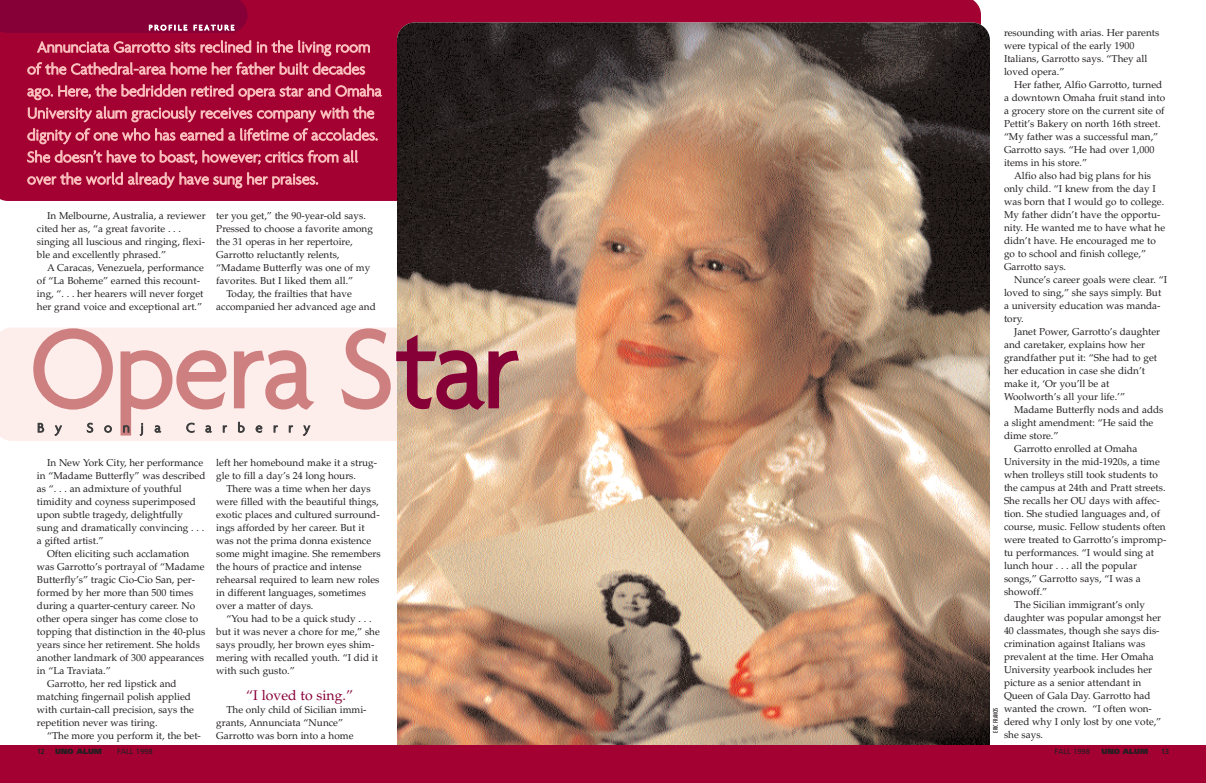
<style>
.page{position:relative;width:1206px;height:783px;background:#fff}
.page>*{position:absolute;margin:0;border:0;box-sizing:border-box;transform-origin:0 0}
.t1{font:300 117.8px "Agenda";letter-spacing:-.01em;color:#ce7f7f}
.t2{font:300 16px/22px "Agenda";letter-spacing:-.005em;color:#f9bebb}
.t3{font:14px "Palatino";color:#860037}
.t4{font:300 14px "Agenda";letter-spacing:.755em;color:#3e3e3f}
.t5{font:10px/13px "Palatino";color:#231f20}
.t6{font:300 7.8px "Agenda";letter-spacing:.27em;color:#fff}
.t7{font:7.5px "Frutiger";color:#231f20}
.t8{font:900 7.5px "Frutiger";color:#231f20}
.t9{font:700 7.5px "Frutiger";color:#231f20;scale:.95 1}
.t10{font:condensed 6px "Futura";color:#231f20}
.s1{color:#860037}
</style>
<div class="page">
<div style="left:0;top:327px;width:397px;height:114px;background:#fdeeec"></div>
<div style="left:0;top:0;width:981px;height:201px;background:#a40133"></div>
<img style="left:397px;top:22px;width:593px;height:760px;border-radius:18px">
<div style="left:0;top:745px;width:1206px;height:38px;background:#a40133"></div>
<div style="left:0;top:0;width:247px;height:33px;background:#860037"></div>
<p class="t6" style="left:149px;top:23px;width:87px">PROFILE FEATURE</p>
<p class="t2" style="left:27px;top:36px;width:356px;text-indent:10px">Annunciata Garrotto sits reclined in the living room of the Cathedral-area home her father built decades ago. Here, the bedridden retired opera star and Omaha University alum graciously receives company with the dignity of one who has earned a lifetime of accolades.<br>She doesn’t have to boast, however; critics from all over the world already have sung her praises.</p>
<p class="t5" style="left:37px;top:211px;width:170px;text-indent:10px">In Melbourne, Australia, a reviewer cited her as, “a great favorite . . . singing all luscious and ringing, flexi&shy;ble and excellently phrased.”</p>
<p class="t5" style="left:37px;top:263px;width:168px;text-indent:10px">A Caracas, Venezuela, performance of “La Boheme” earned this recount&shy;ing, “. . . her hearers will never forget her grand voice and exceptional art.”</p>
<p class="t5" style="left:216px;top:211px;width:151px">ter you get,” the 90-year-old says.</p>
<p class="t5" style="left:216px;top:224px;width:158px">Pressed to choose a favorite among</p>
<p class="t5" style="left:216px;top:237px;width:138px">the 31 operas in her repertoire,</p>
<p class="t5" style="left:216px;top:250px;width:125px">Garrotto reluctantly relents,</p>
<p class="t5" style="left:216px;top:263px;width:155px">“Madame Butterfly was one of my</p>
<p class="t5" style="left:216px;top:276px;width:138px">favorites. But I liked them all.”</p>
<p class="t5" style="left:226px;top:289px;width:127px">Today, the frailties that have</p>
<p class="t5" style="left:216px;top:302px;width:161px">accompanied her advanced age and</p>
<h1 class="t1" style="left:30px;top:297px;width:490px">Opera S<span class="s1">tar</span></h1>
<h3 class="t4" style="left:37px;top:419px;width:26px">B y</h3>
<h3 class="t4" style="left:87px;top:419px;width:76px">Sonja</h3>
<h3 class="t4" style="left:186px;top:419px;width:126px">Carberry</h3>
<p class="t5" style="left:47px;top:458px;width:158px">In New York City, her performance</p>
<p class="t5" style="left:37px;top:471px;width:170px">in “Madame Butterfly” was described</p>
<p class="t5" style="left:37px;top:484px;width:146px">as “. . . an admixture of youthful</p>
<p class="t5" style="left:37px;top:497px;width:160px">timidity and coyness superimposed</p>
<p class="t5" style="left:37px;top:510px;width:148px">upon subtle tragedy, delightfully</p>
<p class="t5" style="left:37px;top:523px;width:169px">sung and dramatically convincing . . .</p>
<p class="t5" style="left:37px;top:536px;width:68px">a gifted artist.”</p>
<p class="t5" style="left:47px;top:549px;width:144px">Often eliciting such acclamation</p>
<p class="t5" style="left:37px;top:562px;width:169px">was Garrotto’s portrayal of “Madame</p>
<p class="t5" style="left:37px;top:575px;width:160px">Butterfly’s” tragic Cio-Cio San, per-</p>
<p class="t5" style="left:37px;top:588px;width:158px">formed by her more than 500 times</p>
<p class="t5" style="left:37px;top:601px;width:160px">during a quarter-century career. No</p>
<p class="t5" style="left:37px;top:614px;width:163px">other opera singer has come close to</p>
<p class="t5" style="left:37px;top:627px;width:170px">topping that distinction in the 40-plus</p>
<p class="t5" style="left:37px;top:640px;width:164px">years since her retirement. She holds</p>
<p class="t5" style="left:37px;top:653px;width:169px">another landmark of 300 appearances</p>
<p class="t5" style="left:37px;top:666px;width:75px">in “La Traviata.”</p>
<p class="t5" style="left:47px;top:679px;width:131px">Garrotto, her red lipstick and</p>
<p class="t5" style="left:37px;top:692px;width:155px">matching fingernail polish applied</p>
<p class="t5" style="left:37px;top:705px;width:159px">with curtain-call precision, says the</p>
<p class="t5" style="left:37px;top:718px;width:122px">repetition never was tiring.</p>
<p class="t5" style="left:47px;top:731px;width:155px">“The more you perform it, the bet-</p>
<p class="t5" style="left:216px;top:458px;width:162px">left her homebound make it a strug&shy;gle to fill a day’s 24 long hours.</p>
<p class="t5" style="left:216px;top:484px;width:166px;text-indent:10px">There was a time when her days were filled with the beautiful things, exotic places and cultured surround&shy;ings afforded by her career. But it was not the prima donna existence some might imagine. She remembers the hours of practice and intense rehearsal required to learn new roles in different languages, sometimes over a matter of days.</p>
<p class="t5" style="left:216px;top:614px;width:165px;text-indent:10px">“You had to be a quick study . . . but it was never a chore for me,” she says proudly, her brown eyes shim&shy;mering with recalled youth. “I did it with such gusto.”</p>
<h3 class="t3" style="left:246px;top:690px;width:108px">“I loved to sing.”</h3>
<p class="t5" style="left:216px;top:705px;width:152px;text-indent:10px">The only child of Sicilian immi&shy;grants, Annunciata “Nunce”<br>Garrotto was born into a home</p>
<p class="t5" style="left:1004px;top:27px;width:157px">resounding with arias. Her parents were typical of the early 1900<br>Italians, Garrotto says. “They all loved opera.”</p>
<p class="t5" style="left:1004px;top:79px;width:163px;text-indent:10px">Her father, Alfio Garrotto, turned a downtown Omaha fruit stand into a grocery store on the current site of<br>Pettit’s Bakery on north 16th street. “My father was a successful man,”<br>Garrotto says. “He had over 1,000 items in his store.”</p>
<p class="t5" style="left:1004px;top:170px;width:163px;text-indent:10px">Alfio also had big plans for his only child. “I knew from the day I was born that I would go to college.<br>My father didn’t have the opportu&shy;nity. He wanted me to have what he didn’t have. He encouraged me to go to school and finish college,”<br>Garrotto says.</p>
<p class="t5" style="left:1004px;top:274px;width:165px;text-indent:10px">Nunce’s career goals were clear. “I loved to sing,” she says simply. But a university education was manda&shy;tory.</p>
<p class="t5" style="left:1004px;top:326px;width:158px;text-indent:10px">Janet Power, Garrotto’s daughter and caretaker, explains how her grandfather put it: “She had to get her education in case she didn’t make it, ‘Or you’ll be at<br>Woolworth’s all your life.’”</p>
<p class="t5" style="left:1014px;top:404px;width:151px">Madame Butterfly nods and adds</p>
<p class="t5" style="left:1004px;top:417px;width:151px">a slight amendment: “He said the</p>
<p class="t5" style="left:1004px;top:430px;width:56px">dime store.”</p>
<p class="t5" style="left:1014px;top:443px;width:125px">Garrotto enrolled at Omaha</p>
<p class="t5" style="left:1004px;top:456px;width:157px">University in the mid-1920s, a time</p>
<p class="t5" style="left:1004px;top:469px;width:155px">when trolleys still took students to</p>
<p class="t5" style="left:1004px;top:482px;width:163px">the campus at 24th and Pratt streets.</p>
<p class="t5" style="left:1004px;top:495px;width:157px">She recalls her OU days with affec-</p>
<p class="t5" style="left:1004px;top:508px;width:158px">tion. She studied languages and, of</p>
<p class="t5" style="left:1004px;top:521px;width:163px">course, music. Fellow students often</p>
<p class="t5" style="left:1004px;top:534px;width:164px">were treated to Garrotto’s impromp-</p>
<p class="t5" style="left:1004px;top:547px;width:152px">tu performances. “I would sing at</p>
<p class="t5" style="left:1004px;top:560px;width:135px">lunch hour . . . all the popular</p>
<p class="t5" style="left:1004px;top:573px;width:138px">songs,” Garrotto says, “I was a</p>
<p class="t5" style="left:1004px;top:586px;width:45px">showoff.”</p>
<p class="t5" style="left:1014px;top:599px;width:132px">The Sicilian immigrant’s only</p>
<p class="t5" style="left:1004px;top:612px;width:159px">daughter was popular amongst her</p>
<p class="t5" style="left:1004px;top:625px;width:157px">40 classmates, though she says dis-</p>
<p class="t5" style="left:1004px;top:638px;width:143px">crimination against Italians was</p>
<p class="t5" style="left:1004px;top:651px;width:151px">prevalent at the time. Her Omaha</p>
<p class="t5" style="left:1004px;top:664px;width:150px">University yearbook includes her</p>
<p class="t5" style="left:1004px;top:677px;width:139px">picture as a senior attendant in</p>
<p class="t5" style="left:1004px;top:690px;width:148px">Queen of Gala Day. Garrotto had</p>
<p class="t5" style="left:1004px;top:703px;width:149px">wanted the crown. “I often won-</p>
<p class="t5" style="left:1004px;top:716px;width:159px">dered why I only lost by one vote,”</p>
<p class="t5" style="left:1004px;top:729px;width:41px">she says.</p>
<p class="t10" style="left:993px;top:733px;width:26px;rotate:-90deg">ERIC FRANCIS</p>
<p class="t9" style="left:37px;top:748px;width:10px">12</p>
<p class="t8" style="left:55px;top:748px;width:48px">UNO ALUM</p>
<p class="t7" style="left:117px;top:748px;width:37px">FALL 1998</p>
<p class="t7" style="left:1055px;top:748px;width:37px">FALL 1998</p>
<p class="t8" style="left:1101px;top:748px;width:48px">UNO ALUM</p>
<p class="t9" style="left:1161px;top:748px;width:10px">13</p>
</div>
